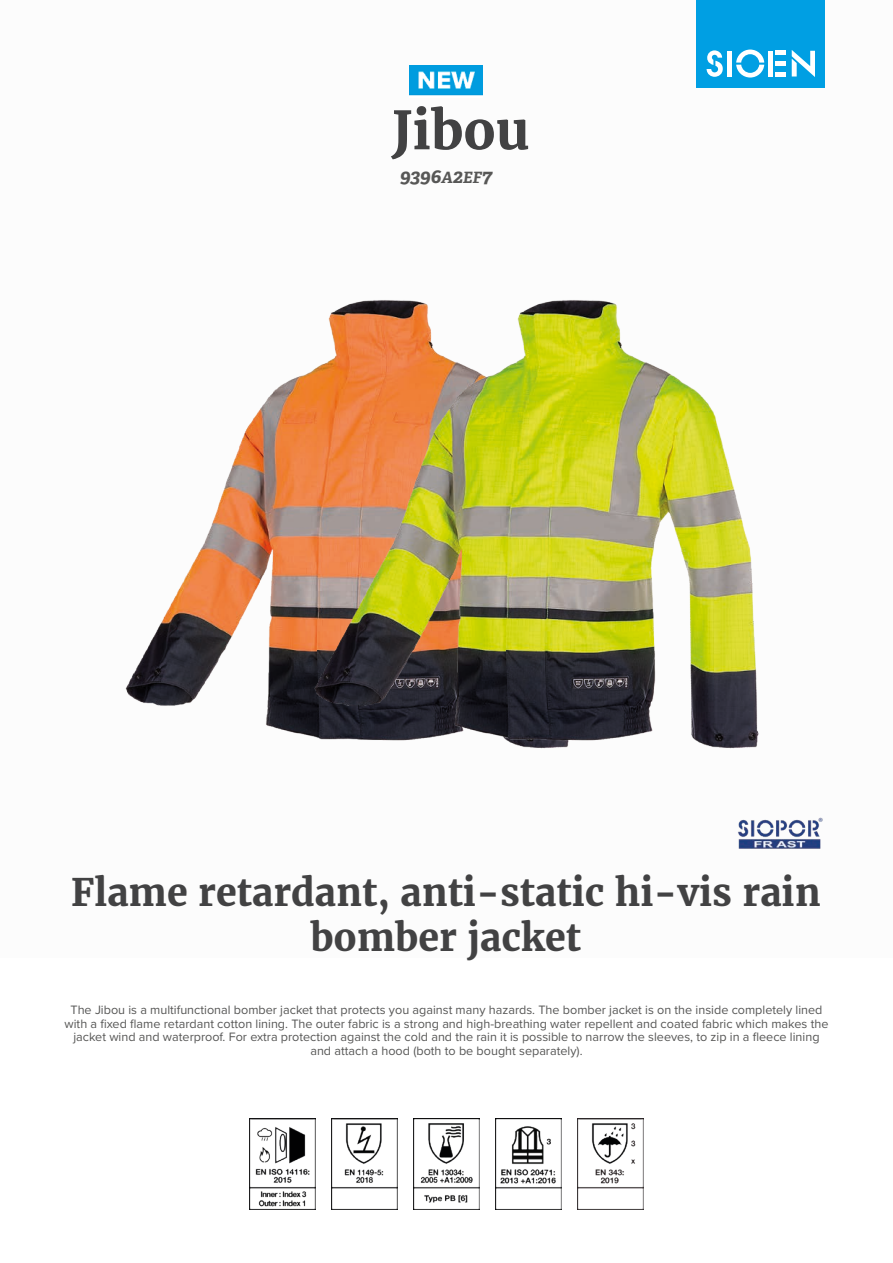
<style>
.page{position:relative;width:893px;height:1263px;background:#fff}
.page>*{position:absolute;margin:0;border:0;box-sizing:border-box;transform-origin:0 0}
.t1{font:700 52.5px "Merriweather";color:#424243}
.t2{font:700 37.5px/45px "Merriweather";color:#424243;text-align:center}
.t3{font:italic 700 19.5px "Adelle";color:#575756}
.t4{font:12.6px/13.6px "Proxima Nova";color:#575756;text-align:center}
.s1{font-size:15.6px}
</style>
<div class="page">
<div style="left:697px;top:0;width:128px;height:88px;background:#009fe3"></div>
<svg style="left:707px;top:50px;width:16px;height:27px"></svg>
<svg style="left:736px;top:50px;width:28px;height:28px"></svg>
<div style="left:727px;top:51px;width:5px;height:26px;background:#fff"></div>
<div style="left:768px;top:51px;width:5px;height:26px;background:#fff"></div>
<div style="left:775px;top:72px;width:11px;height:5px;background:#fff"></div>
<div style="left:775px;top:61px;width:11px;height:5px;background:#fff"></div>
<hr style="left:775px;top:51px;width:11px;height:4px;background:#fff">
<svg style="left:792px;top:50px;width:23px;height:27px"></svg>
<img style="left:783px;top:817px;width:40px;height:32px">
<img style="left:249px;top:1118px;width:66px;height:92px">
<img style="left:331px;top:1118px;width:67px;height:92px">
<img style="left:413px;top:1118px;width:67px;height:92px">
<img style="left:495px;top:1118px;width:67px;height:92px">
<img style="left:577px;top:1118px;width:67px;height:92px">
<img style="left:125px;top:377px;width:173px;height:357px">
<img style="left:298px;top:300px;width:485px;height:549px">
<img style="left:409px;top:65px;width:73px;height:31px">
<h1 class="t1" style="left:392px;top:95px;width:139px">Jibou</h1>
<h3 class="t3" style="left:400px;top:164px;width:94px">9396<span class="s1">A</span>2<span class="s1">EF</span>7</h3>
<h2 class="t2" style="left:71px;top:869px;width:751px">Flame retardant, anti-static hi-vis rain bomber jacket</h2>
<p class="t4" style="left:65px;top:1002px;width:765px">The Jibou is a multifunctional bomber jacket that protects you against many hazards. The bomber jacket is on the inside completely lined with a fixed flame retardant cotton lining. The outer fabric is a strong and high-breathing water repellent and coated fabric which makes the jacket wind and waterproof. For extra protection against the cold and the rain it is possible to narrow the sleeves, to zip in a fleece lining and attach a hood (both to be bought separately).</p>
</div>
